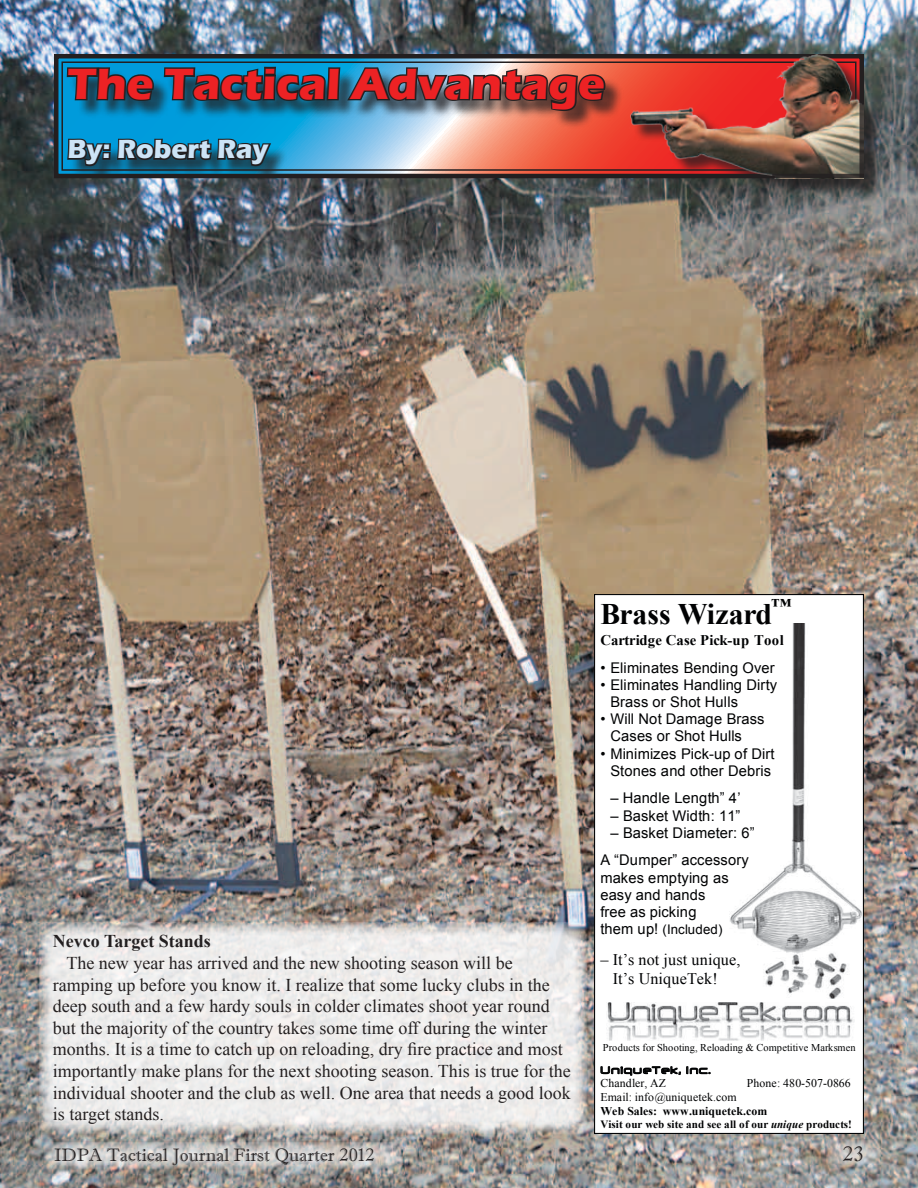
<style>
.page{position:relative;width:918px;height:1188px;background:#fff}
.page>*{position:absolute;margin:0;border:0;box-sizing:border-box;transform-origin:0 0}
.t1{font:700 45px "Eras ITC";color:#ed2224}
.t2{font:700 29.85px "Times New Roman";letter-spacing:-.005em;color:#010203}
.t3{font:700 27px "Eras ITC";color:#cde4f6}
.t4{font:21px "Imprint MT Shadow";color:#231f20}
.t5{font:18px/21.6px "Times New Roman";color:#231f20}
.t6{font:18px "Imprint MT Shadow";color:#231f20}
.t7{font:700 18px "Times New Roman";color:#231f20}
.t8{font:16.2px/19px "Times New Roman";letter-spacing:.01em;color:#010203}
.t9{font:14.7px/17.2px "Arial";letter-spacing:.005em;color:#010203}
.t10{font:700 14.7px "Times New Roman";letter-spacing:.005em;color:#010203}
.t11{font:13.35px "Arial";letter-spacing:.01em;color:#010203}
.t12{font:11.85px "Times New Roman";letter-spacing:.01em;color:#010203}
.t13{font:700 11.85px "Times New Roman";letter-spacing:.01em;color:#010203}
.t14{font:11.85px "Neuropol";letter-spacing:.08em;color:#010203}
.t15{font:700 11.1px "Times New Roman";letter-spacing:.01em;color:#010203}
.t16{font:10.35px "Times New Roman";letter-spacing:.005em;color:#010203}
.s1{font-size:14.7px}
.s2{font-style:italic}
</style>
<div class="page">
<img style="left:0;top:0;width:918px;height:1188px">
<svg style="left:39px;top:922px;width:547px;height:212px;fill:#edeceb"></svg>
<svg style="left:52px;top:52px;width:814px;height:129px;background:#5a545e"></svg>
<div style="left:633px;top:57px;width:250px;height:140px;background:#231f20;opacity:.75"></div>
<img style="left:629px;top:54px;width:235px;height:124px">
<svg style="left:860px;top:99px;width:4px;height:75px"></svg>
<svg style="left:772px;top:174px;width:92px;height:4px"></svg>
<div style="left:69px;top:69px;width:555px;height:115px;background:#231f20;opacity:.75"></div>
<img style="left:65px;top:0;width:542px;height:351px">
<div style="left:594px;top:594px;width:270px;height:540px;background:#fff"></div>
<img style="left:730px;top:623px;width:132px;height:375px">
<img style="left:607px;top:1002px;width:248px;height:38px">
<svg style="left:601px;top:1066px;width:110px;height:9px"></svg>
<div style="left:594px;top:594px;width:270px;height:540px;border:1px solid #010203"></div>
<svg style="left:44px;top:1142px;width:358px;height:27px;background:#c1bfbd"></svg>
<svg style="left:826px;top:1140px;width:54px;height:27px"></svg>
<h1 class="t1" style="left:68px;top:58px;width:539px">The Tactical Advantage</h1>
<h3 class="t3" style="left:68px;top:134px;width:202px">By: Robert Ray</h3>
<p class="t7" style="left:53px;top:929px;width:160px">Nevco Target Stands</p>
<p class="t5" style="left:53px;top:952px;width:520px;text-indent:14px">The new year has arrived and the new shooting season will be ramping up before you know it. I realize that some lucky clubs in the deep south and a few hardy souls in colder climates shoot year round but the majority of the country takes some time off during the winter months. It is a time to catch up on reloading, dry fire practice and most importantly make plans for the next shooting season. This is true for the individual shooter and the club as well. One area that needs a good look is target stands.</p>
<h2 class="t2" style="left:600px;top:604px;width:192px">Brass Wizard<sup>™</sup></h2>
<p class="t10" style="left:600px;top:635px;width:185px">Cartridge Case Pick-up Tool</p>
<p class="t9" style="left:600px;top:660px;width:176px">• Eliminates Bending Over</p>
<p class="t9" style="left:611px;top:677px;width:168px;text-indent:-10px">• Eliminates Handling Dirty<br>Brass or Shot Hulls</p>
<p class="t9" style="left:611px;top:712px;width:156px;text-indent:-10px">• Will Not Damage Brass<br>Cases or Shot Hulls</p>
<p class="t9" style="left:600px;top:746px;width:176px;text-align:center">• Minimizes Pick-up of Dirt<br>Stones and other Debris</p>
<p class="t9" style="left:611px;top:791px;width:132px">– Handle Length” 4’</p>
<p class="t9" style="left:611px;top:808px;width:132px">– Basket Width: 11”</p>
<p class="t9" style="left:600px;top:820px;width:156px;line-height:27.3px;text-indent:10px">– Basket Diameter: 6”<br>A “Dumper” accessory</p>
<p class="t9" style="left:600px;top:870px;width:130px">makes emptying as easy and hands free as picking</p>
<p class="t11" style="left:600px;top:925px;width:124px"><span class="s1">them up!</span> (Included)</p>
<p class="t8" style="left:613px;top:951px;width:129px;text-indent:-12px">– It’s not just unique,<br>It’s UniqueTek!</p>
<p class="t16" style="left:603px;top:1043px;width:254px">Products for Shooting, Reloading &amp; Competitive Marksmen</p>
<p class="t14" style="left:600px;top:1063px;width:112px">UniqueTek, Inc.</p>
<p class="t12" style="left:600px;top:1079px;width:67px">Chandler, AZ</p>
<p class="t12" style="left:747px;top:1079px;width:105px">Phone: 480-507-0866</p>
<p class="t12" style="left:600px;top:1093px;width:138px">Email: info@uniquetek.com</p>
<p class="t13" style="left:600px;top:1107px;width:168px">Web Sales: www.uniquetek.com</p>
<p class="t15" style="left:600px;top:1120px;width:253px">Visit our web site and see all of our <span class="s2">unique</span> products!</p>
<p class="t6" style="left:54px;top:1144px;width:322px">IDPA Tactical Journal First Quarter 2012</p>
<p class="t4" style="left:843px;top:1141px;width:23px">23</p>
</div>
